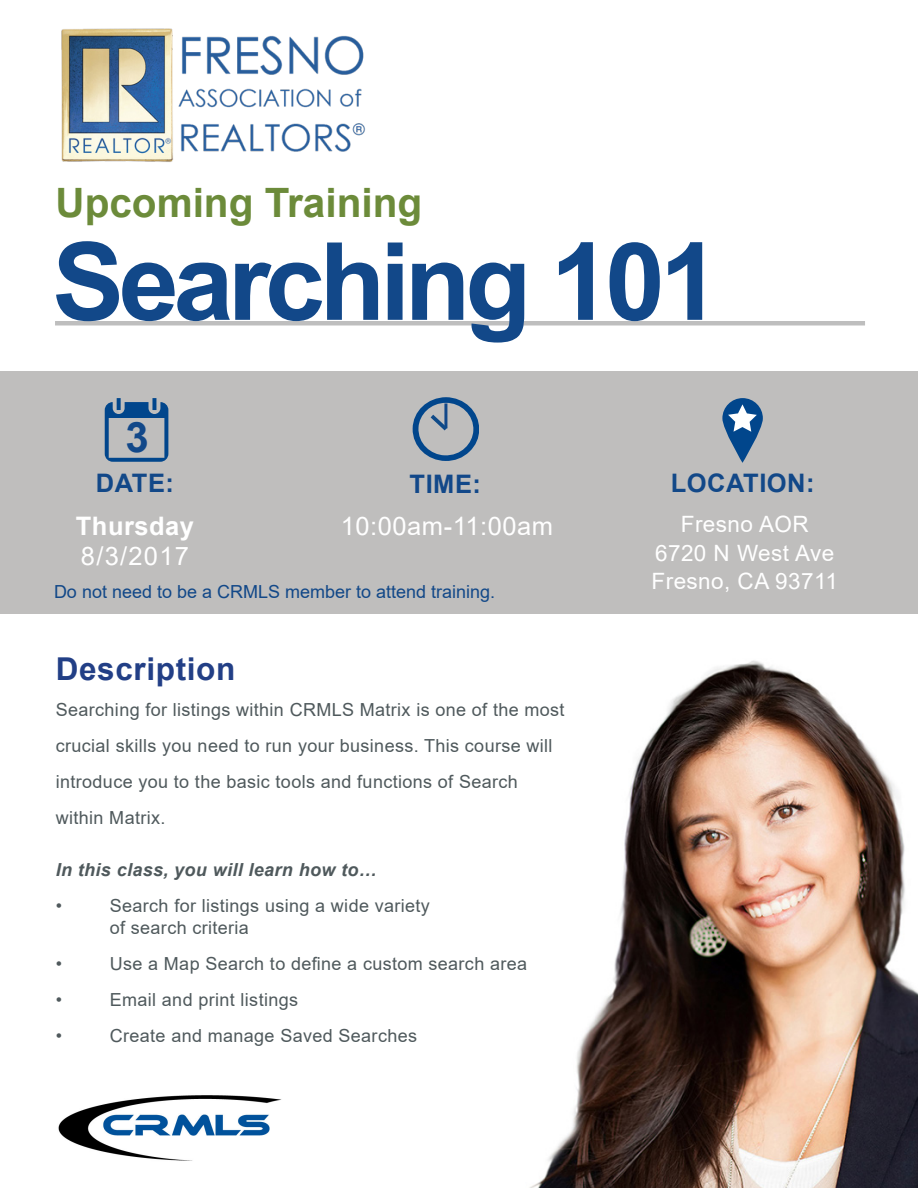
<style>
.page{position:relative;width:918px;height:1188px;background:#fff}
.page>*{position:absolute;margin:0;border:0;box-sizing:border-box;transform-origin:0 0}
.t1{font:700 108px "Arial";letter-spacing:-.05em;color:#124889}
.t2{font:700 42px "Arial";color:#124889}
.t3{font:700 40.5px "Arial";color:#6c8b3a}
.Main_Title{font:700 31.5px "Arial";letter-spacing:.02em;color:#223f86}
.Main_Title-2{font:700 25.5px/30px "Arial";letter-spacing:.02em;color:#fff}
.Main_Title-3{font:25.5px "Arial";letter-spacing:.02em;color:#fff}
.Main_Title-4{font:700 25.5px "Arial";letter-spacing:.02em;color:#124888}
.Main_Title-5{font:700 25.5px "Arial";color:#124889}
.Main_Title-6{font:22.5px/28.5px "Arial";letter-spacing:.02em;color:#fff}
.Main_Title-7{font:18px/36px "Arial";letter-spacing:.02em;color:#4f595c}
.t4{font:18px "Arial";color:#124888}
.Main_Title-8{font:italic 700 18px "Arial";letter-spacing:.02em;color:#4f595c}
.s1{font-weight:400}
</style>
<div class="page">
<img style="left:529px;top:660px;width:389px;height:528px">
<div style="left:55px;top:321px;width:810px;height:5px;background:#bebebe"></div>
<div style="left:0;top:371px;width:918px;height:242px;background:#bfbebd"></div>
<img style="left:58px;top:1095px;width:224px;height:66px">
<svg style="left:722px;top:398px;width:41px;height:65px;fill:#01468c"></svg>
<svg style="left:728px;top:404px;width:29px;height:28px"></svg>
<svg style="left:105px;top:398px;width:63px;height:64px"></svg>
<svg style="left:413px;top:397px;width:65px;height:64px"></svg>
<img style="left:61px;top:28px;width:304px;height:134px">
<p class="t3" style="left:55px;top:174px;width:368px">Upcoming Training</p>
<p class="t1" style="left:52px;top:206px;width:669px">Searching 101</p>
<p class="t2" style="left:126px;top:408px;width:25px">3</p>
<p class="Main_Title-4" style="left:96px;top:465px;width:80px">DATE:</p>
<p class="Main_Title-5" style="left:410px;top:466px;width:73px">TIME:</p>
<p class="Main_Title-4" style="left:671px;top:465px;width:145px">LOCATION:</p>
<p class="Main_Title-2" style="left:76px;top:511px;width:120px">Thursday<br><span class="s1">8/3/2017</span></p>
<p class="Main_Title-3" style="left:341px;top:508px;width:214px">10:00am-11:00am</p>
<p class="Main_Title-6" style="left:681px;top:510px;width:129px">Fresno AOR</p>
<p class="Main_Title-6" style="left:652px;top:539px;width:188px">6720 N West Ave<br>Fresno, CA 93711</p>
<p class="t4" style="left:54px;top:579px;width:443px">Do not need to be a CRMLS member to attend training.</p>
<p class="Main_Title" style="left:56px;top:647px;width:181px">Description</p>
<p class="Main_Title-7" style="left:56px;top:691px;width:510px">Searching for listings within CRMLS Matrix is one of the most crucial skills you need to run your business. This course will introduce you to the basic tools and functions of Search within Matrix.</p>
<p class="Main_Title-8" style="left:56px;top:858px;width:323px">In this class, you will learn how to…</p>
<p class="Main_Title-7" style="left:56px;top:888px;width:8px">•</p>
<p class="Main_Title-7" style="left:110px;top:888px;width:322px">Search for listings using a wide variety</p>
<p class="Main_Title-7" style="left:110px;top:910px;width:141px">of search criteria</p>
<p class="Main_Title-7" style="left:56px;top:946px;width:8px">•</p>
<p class="Main_Title-7" style="left:110px;top:946px;width:419px">Use a Map Search to define a custom search area</p>
<p class="Main_Title-7" style="left:56px;top:982px;width:8px">•</p>
<p class="Main_Title-7" style="left:110px;top:982px;width:190px">Email and print listings</p>
<p class="Main_Title-7" style="left:56px;top:1018px;width:8px">•</p>
<p class="Main_Title-7" style="left:110px;top:1018px;width:309px">Create and manage Saved Searches</p>
</div>
